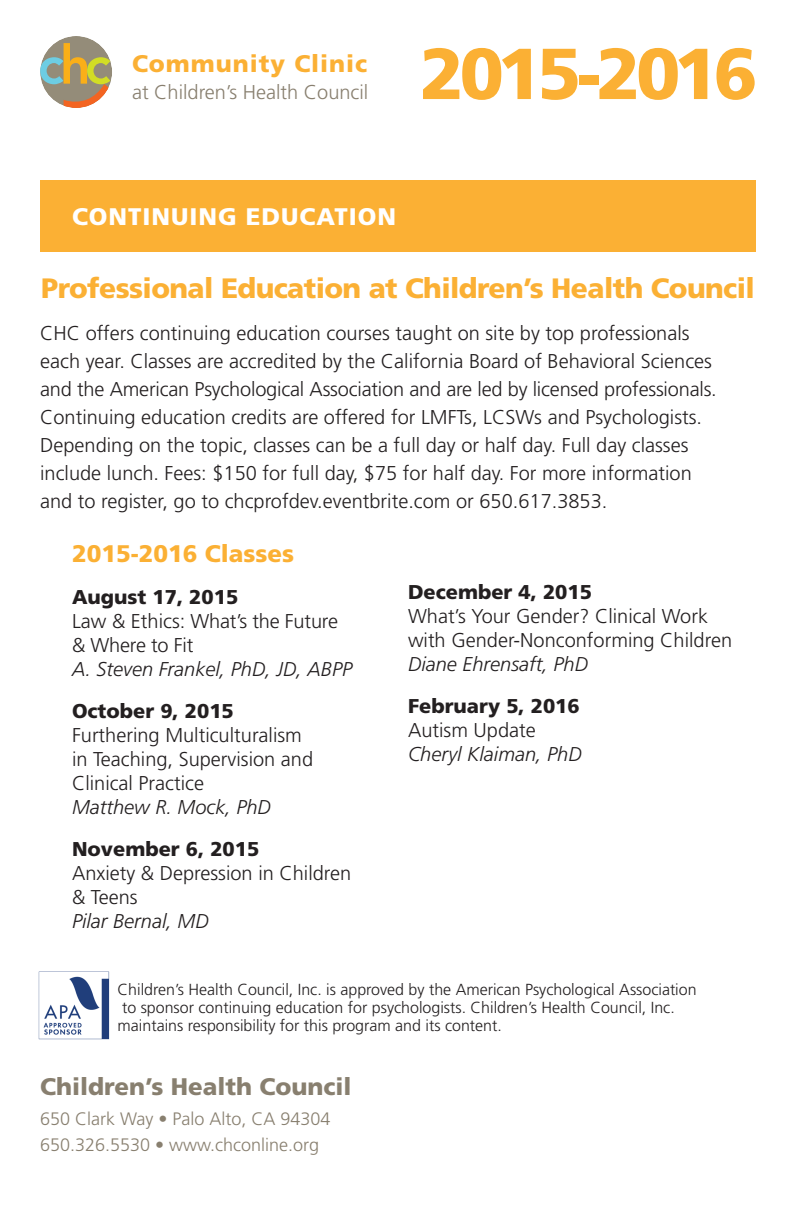
<style>
.page{position:relative;width:792px;height:1224px;background:#fff}
.page>*{position:absolute;margin:0;border:0;box-sizing:border-box;transform-origin:0 0}
.t1{font:900 72px "Frutiger";letter-spacing:-.06em;color:#fbb034}
.t2{font:900 28px "Frutiger";letter-spacing:-.02em;color:#fbb034}
.t3{font:900 24px "Frutiger";color:#887f6f}
.t4{font:900 24px "Frutiger";letter-spacing:.04em;color:#fff}
.t5{font:900 24px "Frutiger";color:#fbb034}
.t6{font:900 24px "Frutiger";letter-spacing:.04em;color:#fbb034}
.t7{font:300 20px/28px "Frutiger";color:#231f20}
.t8{font:italic 300 20px "Frutiger";color:#231f20}
.t9{font:900 20px "Frutiger";color:#231f20}
.t10{font:300 20px "Frutiger";color:#887f6f}
.t11{font:300 18px "Frutiger";color:#887f6f}
.t12{font:300 16px "Frutiger";color:#231f20}
</style>
<div class="page">
<div style="left:40px;top:180px;width:716px;height:72px;background:#fbb034"></div>
<div style="left:40px;top:36px;width:72px;height:72px;background:#948c79;border-radius:50%"></div>
<svg style="left:40px;top:43px;width:70px;height:65px"></svg>
<img style="left:38px;top:971px;width:72px;height:69px">
<p class="t6" style="left:132px;top:49px;width:237px">Community Clinic</p>
<p class="t10" style="left:132px;top:81px;width:238px">at Children’s Health Council</p>
<p class="t1" style="left:420px;top:30px;width:339px">2015-2016</p>
<p class="t4" style="left:72px;top:203px;width:326px">CONTINUING EDUCATION</p>
<p class="t2" style="left:41px;top:271px;width:715px">Professional Education at Children’s Health Council</p>
<p class="t7" style="left:40px;top:319px;width:678px">CHC offers continuing education courses taught on site by top professionals each year. Classes are accredited by the California Board of Behavioral Sciences and the American Psychological Association and are led by licensed professionals.<br>Continuing education credits are offered for LMFTs, LCSWs and Psychologists.<br>Depending on the topic, classes can be a full day or half day. Full day classes include lunch. Fees: $150 for full day, $75 for half day. For more information and to register, go to chcprofdev.eventbrite.com or 650.617.3853.</p>
<p class="t5" style="left:72px;top:539px;width:224px">2015-2016 Classes</p>
<p class="t9" style="left:72px;top:585px;width:168px">August 17, 2015</p>
<p class="t7" style="left:72px;top:609px;width:268px;line-height:24px">Law &amp; Ethics: What’s the Future &amp; Where to Fit</p>
<p class="t8" style="left:72px;top:657px;width:282px">A. Steven Frankel, PhD, JD, ABPP</p>
<p class="t9" style="left:72px;top:699px;width:163px">October 9, 2015</p>
<p class="t7" style="left:72px;top:723px;width:243px;line-height:24px">Furthering Multiculturalism in Teaching, Supervision and<br>Clinical Practice</p>
<p class="t8" style="left:72px;top:795px;width:200px">Matthew R. Mock, PhD</p>
<p class="t9" style="left:72px;top:837px;width:189px">November 6, 2015</p>
<p class="t7" style="left:72px;top:861px;width:281px;line-height:24px">Anxiety &amp; Depression in Children &amp; Teens</p>
<p class="t8" style="left:72px;top:909px;width:138px">Pilar Bernal, MD</p>
<p class="t9" style="left:408px;top:580px;width:186px">December 4, 2015</p>
<p class="t7" style="left:408px;top:605px;width:326px;line-height:24px">What’s Your Gender? Clinical Work with Gender-Nonconforming Children</p>
<p class="t8" style="left:408px;top:653px;width:182px">Diane Ehrensaft, PhD</p>
<p class="t9" style="left:408px;top:694px;width:173px">February 5, 2016</p>
<p class="t7" style="left:408px;top:717px;width:129px">Autism Update</p>
<p class="t8" style="left:408px;top:743px;width:175px">Cheryl Klaiman, PhD</p>
<p class="t12" style="left:118px;top:980px;width:581px">Children’s Health Council, Inc. is approved by the American Psychological Association</p>
<p class="t12" style="left:122px;top:998px;width:554px">to sponsor continuing education for psychologists. Children’s Health Council, Inc.</p>
<p class="t12" style="left:118px;top:1016px;width:386px">maintains responsibility for this program and its content.</p>
<p class="t3" style="left:40px;top:1072px;width:313px">Children’s Health Council</p>
<p class="t11" style="left:40px;top:1109px;width:292px">650 Clark Way • Palo Alto, CA 94304</p>
<p class="t11" style="left:40px;top:1135px;width:281px">650.326.5530 • www.chconline.org</p>
</div>
